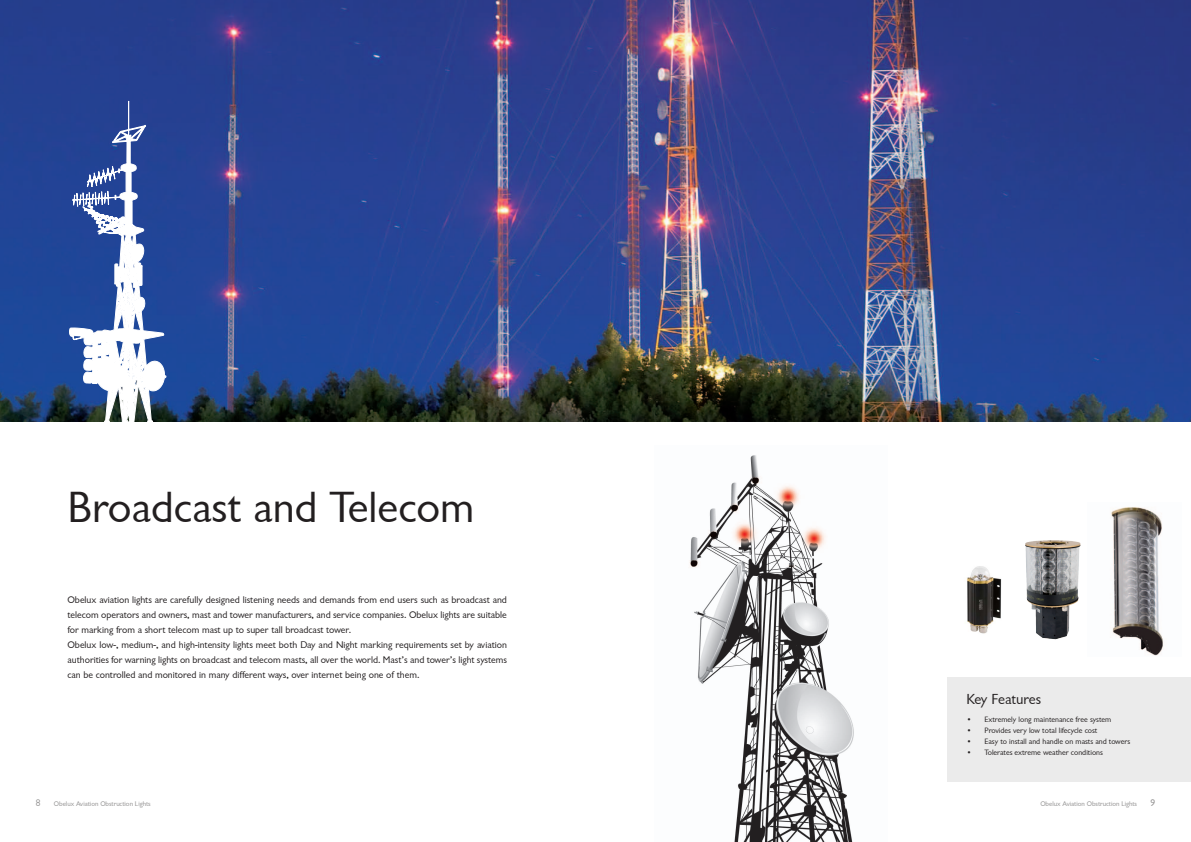
<style>
.page{position:relative;width:1191px;height:842px;background:#fff}
.page>*{position:absolute;margin:0;border:0;box-sizing:border-box;transform-origin:0 0}
.Tuoteotsikko{font:45px "Garrison Sans";color:#231f20}
.Tuoteotsikko-2{font:15px "Garrison Sans";color:#231f20}
.Tuoteotsikko-3{font:10px/15px "Garrison Sans";color:#231f20;text-align:justify}
.t1{font:10px "Garrison Sans";color:#939292}
.Tuoteotsikko-4{font:8px "Garrison Sans";color:#231f20}
.t2{font:7px "Garrison Sans";color:#939292}
</style>
<div class="page">
<img style="left:1111px;top:507px;width:52px;height:149px">
<img style="left:0;top:0;width:1191px;height:421px">
<svg style="left:36px;top:101px;width:188px;height:321px;background:#4360a1"></svg>
<img style="left:967px;top:566px;width:35px;height:68px">
<img style="left:1025px;top:540px;width:56px;height:100px">
<div style="left:947px;top:677px;width:244px;height:104px;background:#ebebeb"></div>
<img style="left:689px;top:455px;width:165px;height:387px">
<p class="Tuoteotsikko" style="left:67px;top:483px;width:409px">Broadcast and Telecom</p>
<p class="Tuoteotsikko-3" style="left:67px;top:592px;width:441px">Obelux aviation lights are carefully designed listening needs and demands from end users such as broadcast and telecom operators and owners, mast and tower manufacturers, and service companies. Obelux lights are suitable for marking from a short telecom mast up to super tall broadcast tower.</p>
<p class="Tuoteotsikko-3" style="left:67px;top:637px;width:441px">Obelux low-, medium-, and high-intensity lights meet both Day and Night marking requirements set by aviation authorities for warning lights on broadcast and telecom masts, all over the world. Mast’s and tower’s light systems can be controlled and monitored in many different ways, over internet being one of them.</p>
<p class="Tuoteotsikko-2" style="left:966px;top:691px;width:76px">Key Features</p>
<p class="Tuoteotsikko-4" style="left:966px;top:715px;width:146px">• Extremely long maintenance free system</p>
<p class="Tuoteotsikko-4" style="left:966px;top:726px;width:132px">• Provides very low total lifecycle cost</p>
<p class="Tuoteotsikko-4" style="left:966px;top:737px;width:165px">• Easy to install and handle on masts and towers</p>
<p class="Tuoteotsikko-4" style="left:966px;top:748px;width:138px">• Tolerates extreme weather conditions</p>
<p class="t1" style="left:36px;top:797px;width:7px">8</p>
<p class="t2" style="left:54px;top:800px;width:98px">Obelux Aviation Obstruction Lights</p>
<p class="t2" style="left:1040px;top:800px;width:98px">Obelux Aviation Obstruction Lights</p>
<p class="t1" style="left:1150px;top:797px;width:7px">9</p>
</div>
